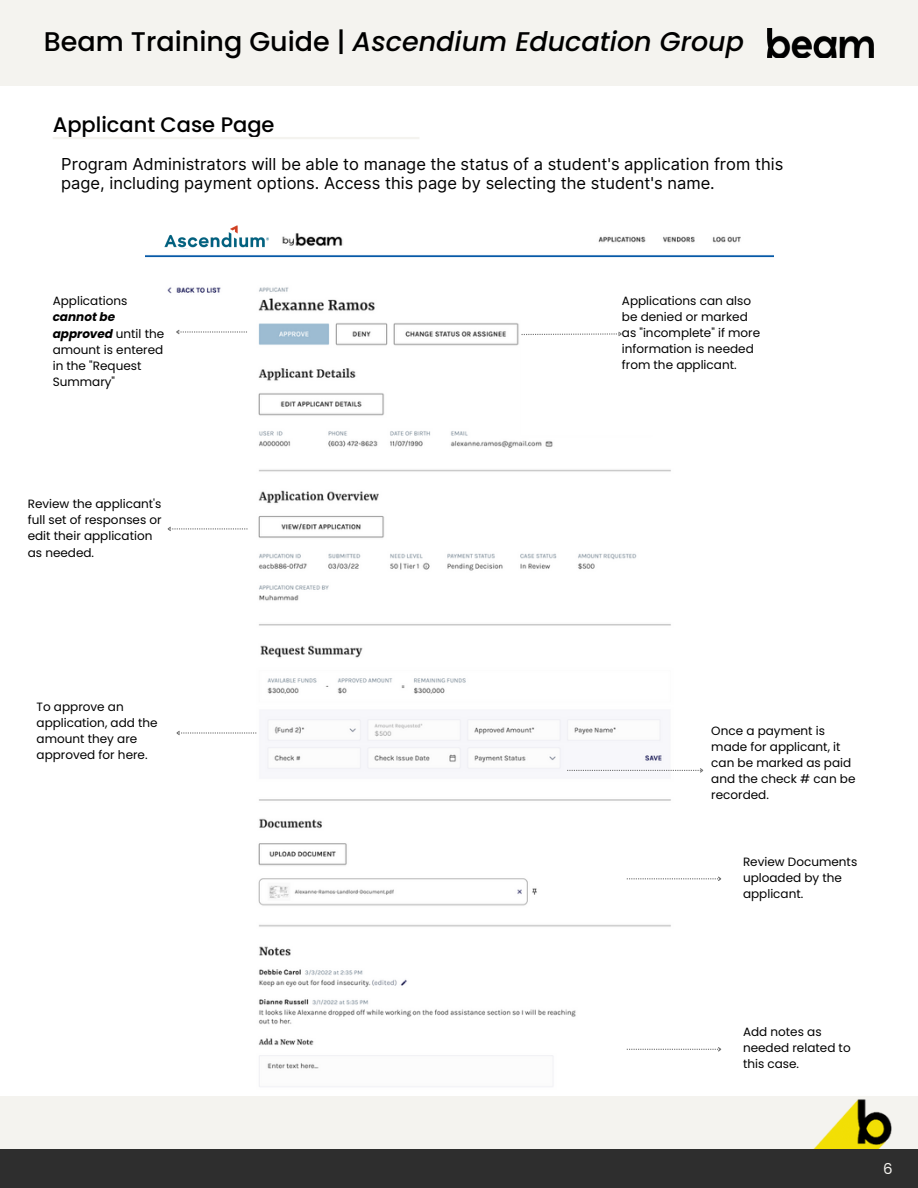
<style>
.page{position:relative;width:918px;height:1188px;background:#fff}
.page>*{position:absolute;margin:0;border:0;box-sizing:border-box;transform-origin:0 0}
.t1{font:italic 500 27px "Poppins";color:#000}
.t2{font:500 21px "Poppins";color:#000}
.t3{font:16.5px/19.2px "Inter";color:#000}
.t4{font:15px "Poppins";color:#f4f3ef}
.t5{font:12px/16px "Poppins";color:#000}
.s1{font-style:normal}
.s2{font-weight:700;font-style:italic}
</style>
<div class="page">
<img style="left:145px;top:233px;width:628px;height:854px">
<div style="left:155px;top:222px;width:111px;height:26px;background:#fff"></div>
<div style="left:601px;top:302px;width:284px;height:94px;background:#fff"></div>
<div style="left:80px;top:514px;width:107px;height:29px;background:#fff"></div>
<svg style="left:627px;top:1046px;width:96px;height:7px"></svg>
<svg style="left:567px;top:767px;width:138px;height:7px"></svg>
<svg style="left:175px;top:329px;width:72px;height:6px"></svg>
<div style="left:522px;top:318px;width:141px;height:116px;background:#fff"></div>
<svg style="left:522px;top:331px;width:100px;height:5px"></svg>
<svg style="left:627px;top:876px;width:96px;height:6px"></svg>
<svg style="left:167px;top:526px;width:80px;height:6px"></svg>
<svg style="left:175px;top:730px;width:81px;height:6px"></svg>
<img style="left:164px;top:225px;width:106px;height:23px">
<hr style="left:53px;top:137px;width:366px;height:2px;background:#f4f3ef">
<div style="left:0;top:0;width:918px;height:86px;background:#f4f3ef"></div>
<img style="left:767px;top:28px;width:107px;height:30px">
<div style="left:0;top:1096px;width:918px;height:73px;background:#f4f3ef"></div>
<img style="left:813px;top:1099px;width:79px;height:50px">
<div style="left:0;top:1149px;width:918px;height:39px;background:#2e2e2e"></div>
<h1 class="t1" style="left:44px;top:23px;width:702px"><span class="s1">Beam Training Guide |</span> Ascendium Education Group</h1>
<h2 class="t2" style="left:53px;top:110px;width:223px">Applicant Case Page</h2>
<h3 class="t3" style="left:61px;top:154px;width:724px">Program Administrators will be able to manage the status of a student's application from this page, including payment options. Access this page by selecting the student's name.</h3>
<p class="t5" style="left:53px;top:293px;width:76px">Applications</p>
<p class="t5" style="left:53px;top:309px;width:113px"><span class="s2">cannot be approved</span> until the amount is entered in the "Request<br>Summary"</p>
<p class="t5" style="left:28px;top:496px;width:135px">Review the applicant's full set of responses or edit their application as needed.</p>
<p class="t5" style="left:622px;top:293px;width:140px">Applications can also be denied or marked as "incomplete" if more information is needed from the applicant.</p>
<p class="t5" style="left:37px;top:699px;width:123px">To approve an application, add the amount they are approved for here.</p>
<p class="t5" style="left:711px;top:723px;width:146px">Once a payment is made for applicant, it can be marked as paid and the check # can be recorded.</p>
<p class="t5" style="left:743px;top:854px;width:116px">Review Documents uploaded by the applicant.</p>
<p class="t5" style="left:743px;top:1024px;width:109px">Add notes as needed related to this case.</p>
<p class="t4" style="left:883px;top:1158px;width:11px">6</p>
</div>
